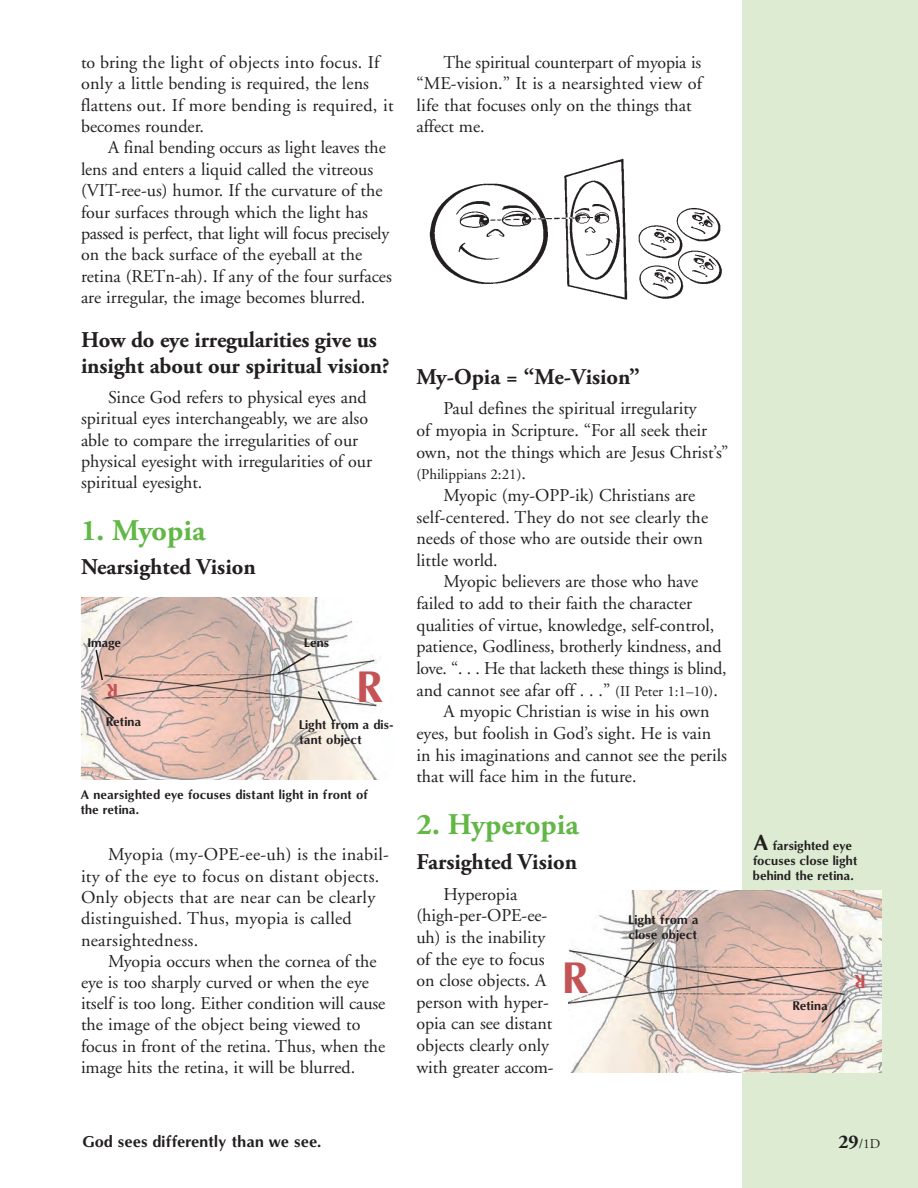
<style>
.page{position:relative;width:918px;height:1188px;background:#fff}
.page>*{position:absolute;margin:0;border:0;box-sizing:border-box;transform-origin:0 0}
.Captions{font:700 42px "Omni";color:#c45355}
._1_Headings{font:700 30px "Adobe Garamond Pro";color:#62b746}
._3_Subheadings{font:700 22.5px/25.8px "Adobe Garamond Pro";letter-spacing:-.005em;color:#231f20}
._5_Body_Text{font:18px/21.6px "Adobe Garamond";color:#231f20}
._4_Body_Text_first_P{font:18px/21.6px "Adobe Garamond";color:#231f20}
.Captions-2{font:700 18px "Omni";color:#c45355}
.Body_Text{font:700 15px "Omni";color:#231f20}
._4_Body_Text_first_P-2{font:15px "Adobe Garamond";color:#231f20}
.t1{font:13.5px "Adobe Garamond";color:#231f20}
.Captions-3{font:700 12px/15px "Omni";color:#231f20}
.s1{font-size:18px}
.s2{font-size:15px}
.s3{font-size:21px}
.s4{font-family:"Adobe Garamond Pro";font-weight:700;font-size:19.5px}
</style>
<div class="page">
<div style="left:742px;top:0;width:176px;height:1188px;background:#ddebd3"></div>
<img style="left:81px;top:597px;width:296px;height:182px">
<img style="left:429px;top:158px;width:294px;height:142px">
<img style="left:568px;top:890px;width:314px;height:182px">
<svg style="left:94px;top:648px;width:10px;height:34px"></svg>
<svg style="left:88px;top:696px;width:28px;height:24px"></svg>
<svg style="left:276px;top:652px;width:37px;height:24px"></svg>
<svg style="left:316px;top:689px;width:19px;height:35px"></svg>
<svg style="left:623px;top:940px;width:33px;height:39px"></svg>
<svg style="left:820px;top:998px;width:27px;height:26px"></svg>
<p class="_5_Body_Text" style="left:81px;top:52px;width:314px">to bring the light of objects into focus. If only a little bending is required, the lens flattens out. If more bending is required, it becomes rounder.</p>
<p class="_5_Body_Text" style="left:81px;top:138px;width:312px;text-indent:27px">A final bending occurs as light leaves the lens and enters a liquid called the vitreous (VIT-ree-us) humor. If the curvature of the four surfaces through which the light has passed is perfect, that light will focus precisely on the back surface of the eyeball at the retina (RETn-ah). If any of the four surfaces are irregular, the image becomes blurred.</p>
<p class="_3_Subheadings" style="left:81px;top:327px;width:310px">How do eye irregularities give us insight about our spiritual vision?</p>
<p class="_4_Body_Text_first_P" style="left:81px;top:387px;width:293px;text-indent:27px">Since God refers to physical eyes and spiritual eyes interchangeably, we are also able to compare the irregularities of our physical eyesight with irregularities of our spiritual eyesight.</p>
<p class="_1_Headings" style="left:81px;top:513px;width:126px">1. Myopia</p>
<p class="_3_Subheadings" style="left:81px;top:555px;width:176px">Nearsighted Vision</p>
<p class="Captions-3" style="left:88px;top:635px;width:35px">Image</p>
<p class="Captions-2" style="left:118px;top:702px;width:13px;rotate:-180deg">R</p>
<p class="Captions-3" style="left:106px;top:714px;width:37px">Retina</p>
<p class="Captions-3" style="left:304px;top:635px;width:27px">Lens</p>
<p class="Captions" style="left:357px;top:660px;width:29px">R</p>
<p class="Captions-3" style="left:299px;top:717px;width:96px">Light from a dis&shy;tant object</p>
<p class="Captions-3" style="left:80px;top:787px;width:290px">A nearsighted eye focuses distant light in front of the retina.</p>
<p class="_4_Body_Text_first_P" style="left:81px;top:844px;width:310px;text-indent:27px">Myopia (my-OPE-ee-uh) is the inabil&shy;ity of the eye to focus on distant objects.<br>Only objects that are near can be clearly distinguished. Thus, myopia is called nearsightedness.</p>
<p class="_5_Body_Text" style="left:81px;top:951px;width:306px;line-height:21.1px;text-indent:27px">Myopia occurs when the cornea of the eye is too sharply curved or when the eye itself is too long. Either condition will cause the image of the object being viewed to focus in front of the retina. Thus, when the image hits the retina, it will be blurred.</p>
<p class="_5_Body_Text" style="left:416px;top:52px;width:287px;text-indent:27px">The spiritual counterpart of myopia is “ME-vision.” It is a nearsighted view of life that focuses only on the things that affect me.</p>
<p class="_3_Subheadings" style="left:416px;top:364px;width:225px">My-Opia = “Me-Vision”</p>
<p class="_4_Body_Text_first_P" style="left:416px;top:398px;width:314px;text-indent:27px">Paul defines the spiritual irregularity<br>of myopia in Scripture. “For all seek their own, not the things which are Jesus Christ’s”</p>
<p class="_4_Body_Text_first_P-2" style="left:416px;top:467px;width:111px">(Philippians 2:21)<span class="s1">.</span></p>
<p class="_5_Body_Text" style="left:416px;top:485px;width:293px;text-indent:27px">Myopic (my-OPP-ik) Christians are self-centered. They do not see clearly the needs of those who are outside their own little world.</p>
<p class="_5_Body_Text" style="left:416px;top:571px;width:312px;text-indent:27px">Myopic believers are those who have failed to add to their faith the character qualities of virtue, knowledge, self-control, patience, Godliness, brotherly kindness, and love. “. . . He that lacketh these things is blind, and cannot see afar off . . .” <span class="s2">(II Peter 1:1–10)</span>.</p>
<p class="_5_Body_Text" style="left:416px;top:701px;width:312px;text-indent:27px">A myopic Christian is wise in his own eyes, but foolish in God’s sight. He is vain in his imaginations and cannot see the perils that will face him in the future.</p>
<p class="_1_Headings" style="left:416px;top:807px;width:164px">2. Hyperopia</p>
<p class="_3_Subheadings" style="left:416px;top:849px;width:162px">Farsighted Vision</p>
<p class="_4_Body_Text_first_P" style="left:416px;top:884px;width:139px;text-align:center">Hyperopia (high-per-OPE-ee&shy;uh) is the inability of the eye to focus on close objects. A person with hyper&shy;opia can see distant objects clearly only with greater accom-</p>
<p class="Captions-3" style="left:628px;top:912px;width:72px">Light from a close object</p>
<p class="Captions" style="left:563px;top:951px;width:29px">R</p>
<p class="Captions-3" style="left:753px;top:838px;width:106px"><span class="s3">A</span> farsighted eye focuses close light behind the retina.</p>
<p class="Captions-3" style="left:793px;top:998px;width:37px">Retina</p>
<p class="Captions-2" style="left:866px;top:993px;width:13px;rotate:-180deg">R</p>
<p class="Body_Text" style="left:82px;top:1132px;width:240px">God sees differently than we see.</p>
<p class="t1" style="left:839px;top:1137px;width:43px"><span class="s4">29</span>/1D</p>
</div>
